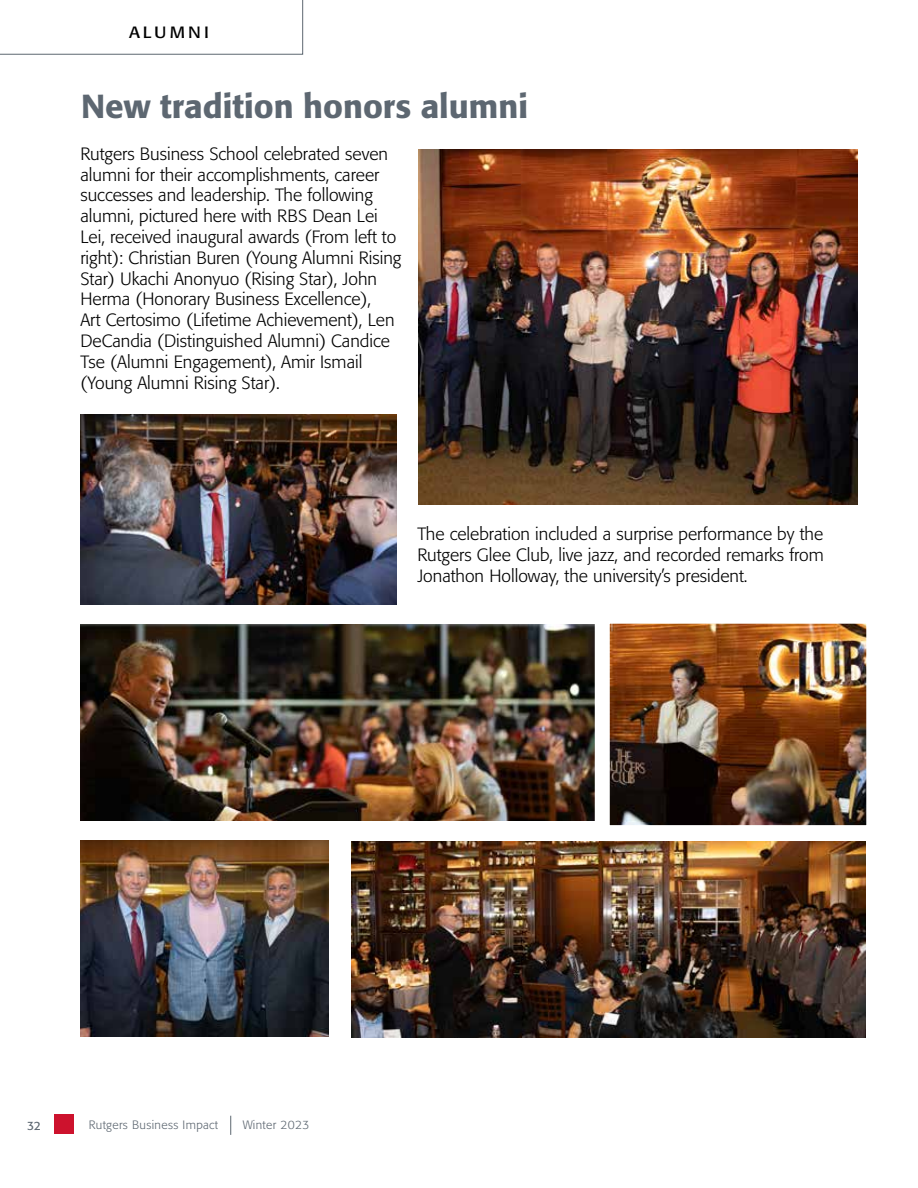
<style>
.page{position:relative;width:918px;height:1188px;background:#fff}
.page>*{position:absolute;margin:0;border:0;box-sizing:border-box;transform-origin:0 0}
.t1{font:500 33px "Formata BQ";color:#5d6771}
.t2{font:300 17.7px/20.9px "Formata BQ";color:#000}
.t3{font:16.2px "Formata BQ";letter-spacing:.175em;color:#000;scale:1.11 1}
.t4{font:300 12px "Formata BQ";letter-spacing:.03em;color:#5d6771}
.t5{font:12px "Formata BQ";color:#5d6771}
</style>
<div class="page">
<div style="left:54px;top:1114px;width:19px;height:19px;background:#cd122d"></div>
<svg style="left:230px;top:1116px;width:1px;height:19px"></svg>
<svg style="left:0;top:0;width:303px;height:55px"></svg>
<img style="left:419px;top:149px;width:439px;height:356px">
<img style="left:351px;top:841px;width:514px;height:197px">
<img style="left:80px;top:624px;width:515px;height:197px">
<img style="left:80px;top:840px;width:249px;height:197px">
<img style="left:80px;top:415px;width:317px;height:189px">
<img style="left:611px;top:625px;width:254px;height:199px">
<div style="left:595px;top:609px;width:286px;height:231px;border:15px solid #fff"></div>
<p class="t3" style="left:129px;top:23px;width:74px">ALUMNI</p>
<h1 class="t1" style="left:81px;top:86px;width:448px">New tradition honors alumni</h1>
<p class="t2" style="left:80px;top:143px;width:322px">Rutgers Business School celebrated seven alumni for their accomplishments, career successes and leadership. The following alumni, pictured here with RBS Dean Lei Lei, received inaugural awards (From left to right): Christian Buren (Young Alumni Rising Star) Ukachi Anonyuo (Rising Star), John Herma (Honorary Business Excellence),<br>Art Certosimo (Lifetime Achievement), Len DeCandia (Distinguished Alumni) Candice Tse (Alumni Engagement), Amir Ismail (Young Alumni Rising Star).</p>
<p class="t2" style="left:417px;top:524px;width:408px;text-align:justify">The celebration included a surprise performance by the Rutgers Glee Club, live jazz, and recorded remarks from Jonathon Holloway, the university’s president.</p>
<p class="t5" style="left:27px;top:1118px;width:15px">32</p>
<p class="t4" style="left:89px;top:1118px;width:131px">Rutgers Business Impact</p>
<p class="t4" style="left:243px;top:1118px;width:68px">Winter 2023</p>
</div>
